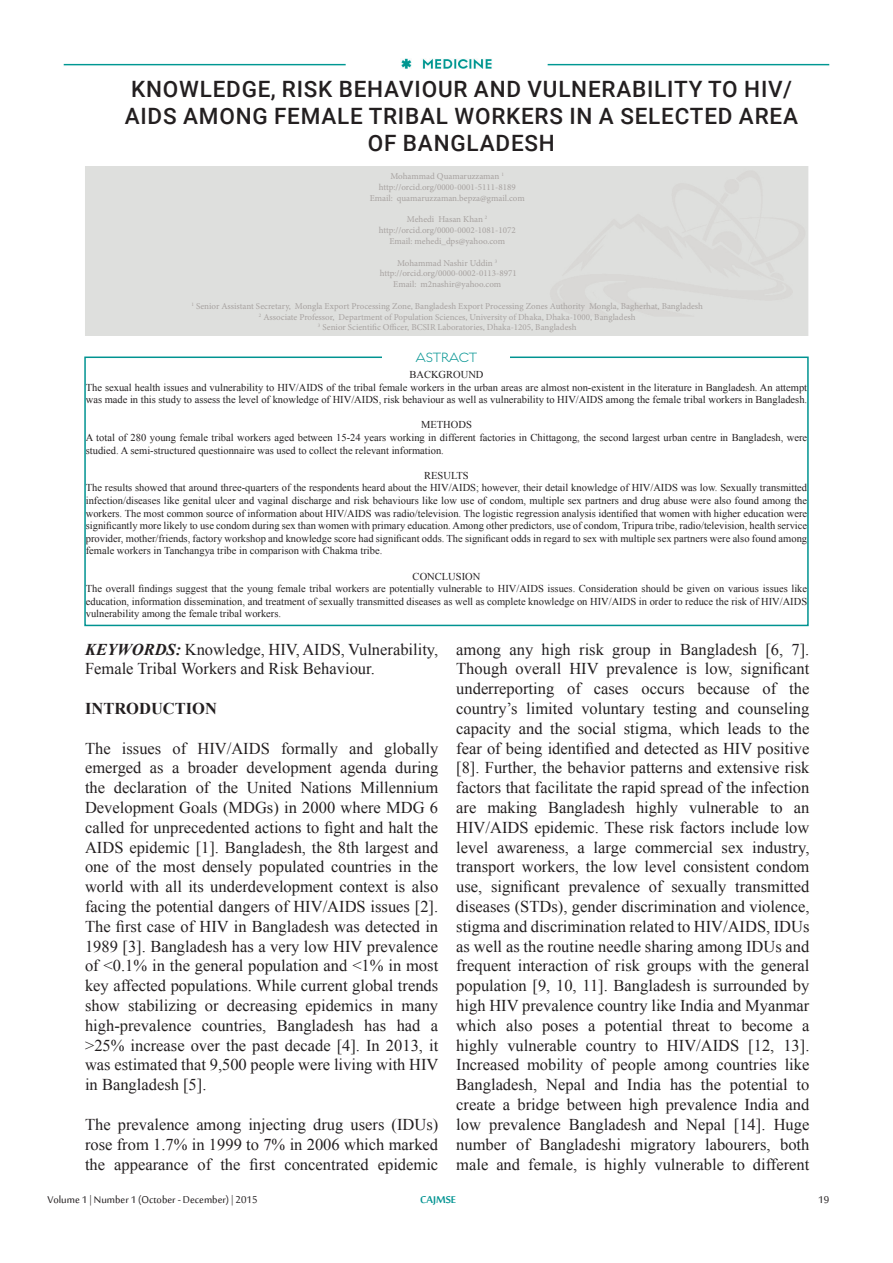
<style>
.page{position:relative;width:893px;height:1263px;background:#fff}
.page>*{position:absolute;margin:0;border:0;box-sizing:border-box;transform-origin:0 0}
.t1{font:500 22.5px/27px "Roboto";letter-spacing:.035em;color:#231f20;text-align:center}
.t2{font:16.5px/19.8px "Times New Roman";color:#231f20;text-align:justify}
.t3{font:700 16.5px "Times New Roman";color:#231f20}
.t4{font:300 15px "Regulator";letter-spacing:-.005em;color:#009391}
.t5{font:13.5px "Sakkal Majalla";color:#231f20}
.t6{font:700 13.5px "Sakkal Majalla";color:#009391}
.t7{font:10.5px/12.6px "Times New Roman";color:#231f20}
.t8{font:9px/10.8px "Minion Pro";color:#a7a2a0;text-align:center}
.s1{font-weight:700;font-style:italic}
</style>
<div class="page">
<img style="left:63px;top:58px;width:767px;height:10px">
<div style="left:84px;top:356px;width:725px;height:270px;border:2px solid #009391"></div>
<div style="left:383px;top:350px;width:127px;height:13px;background:#fff"></div>
<h1 class="t1" style="left:125px;top:75px;width:675px">KNOWLEDGE, RISK BEHAVIOUR AND VULNERABILITY TO HIV/<br>AIDS AMONG FEMALE TRIBAL WORKERS IN A SELECTED AREA<br>OF BANGLADESH</h1>
<p class="t8" style="left:370px;top:171px;width:156px">Mohammad Quamaruzzaman <sup>1 </sup>http://orcid.org/0000-0001-5111-8189<br>Email: quamaruzzaman.bepza@gmail.com</p>
<p class="t8" style="left:379px;top:214px;width:139px">Mehedi Hasan Khan <sup>2 </sup>http://orcid.org/0000-0002-1081-1072<br>Email: mehedi_dps@yahoo.com</p>
<p class="t8" style="left:380px;top:257px;width:139px">Mohammad Nashir Uddin <sup>3 </sup>http://orcid.org/0000-0002-0113-8971<br>Email: m2nashir@yahoo.com</p>
<p class="t8" style="left:191px;top:301px;width:513px"><sup>1</sup> Senior Assistant Secretary, Mongla Export Processing Zone, Bangladesh Export Processing Zones Authority Mongla, Bagherhat, Bangladesh<br><sup>2</sup> Associate Professor, Department of Population Sciences, University of Dhaka, Dhaka-1000, Bangladesh<br><sup>3</sup> Senior Scientific Officer, BCSIR Laboratories, Dhaka-1205, Bangladesh</p>
<p class="t4" style="left:416px;top:347px;width:63px">ASTRACT</p>
<p class="t7" style="left:86px;top:368px;width:723px;text-align:center">BACKGROUND<br>The sexual health issues and vulnerability to HIV/AIDS of the tribal female workers in the urban areas are almost non-existent in the literature in Bangladesh. An attempt was made in this study to assess the level of knowledge of HIV/AIDS, risk behaviour as well as vulnerability to HIV/AIDS among the female tribal workers in Bangladesh.</p>
<p class="t7" style="left:86px;top:418px;width:723px;text-indent:335px">METHODS<br>A total of 280 young female tribal workers aged between 15-24 years working in different factories in Chittagong, the second largest urban centre in Bangladesh, were studied. A semi-structured questionnaire was used to collect the relevant information.</p>
<p class="t7" style="left:86px;top:469px;width:723px;text-indent:338px">RESULTS<br>The results showed that around three-quarters of the respondents heard about the HIV/AIDS; however, their detail knowledge of HIV/AIDS was low. Sexually transmitted infection/diseases like genital ulcer and vaginal discharge and risk behaviours like low use of condom, multiple sex partners and drug abuse were also found among the workers. The most common source of information about HIV/AIDS was radio/television. The logistic regression analysis identified that women with higher education were significantly more likely to use condom during sex than women with primary education. Among other predictors, use of condom, Tripura tribe, radio/television, health service provider, mother/friends, factory workshop and knowledge score had significant odds. The significant odds in regard to sex with multiple sex partners were also found among female workers in Tanchangya tribe in comparison with Chakma tribe.</p>
<p class="t7" style="left:86px;top:569px;width:723px;text-indent:327px">CONCLUSION<br>The overall findings suggest that the young female tribal workers are potentially vulnerable to HIV/AIDS issues. Consideration should be given on various issues like education, information dissemination, and treatment of sexually transmitted diseases as well as complete knowledge on HIV/AIDS in order to reduce the risk of HIV/AIDS vulnerability among the female tribal workers.</p>
<p class="t2" style="left:85px;top:639px;width:355px"><span class="s1">KEYWORDS:</span> Knowledge, HIV, AIDS, Vulnerability,<br>Female Tribal Workers and Risk Behaviour.</p>
<p class="t3" style="left:85px;top:697px;width:134px">INTRODUCTION</p>
<p class="t2" style="left:85px;top:738px;width:355px">The issues of HIV/AIDS formally and globally emerged as a broader development agenda during the declaration of the United Nations Millennium Development Goals (MDGs) in 2000 where MDG 6 called for unprecedented actions to fight and halt the AIDS epidemic [1]. Bangladesh, the 8th largest and one of the most densely populated countries in the world with all its underdevelopment context is also facing the potential dangers of HIV/AIDS issues [2].<br>The first case of HIV in Bangladesh was detected in 1989 [3]. Bangladesh has a very low HIV prevalence of &lt;0.1% in the general population and &lt;1% in most key affected populations. While current global trends show stabilizing or decreasing epidemics in many high-prevalence countries, Bangladesh has had a &gt;25% increase over the past decade [4]. In 2013, it was estimated that 9,500 people were living with HIV in Bangladesh [5].</p>
<p class="t2" style="left:85px;top:1114px;width:355px">The prevalence among injecting drug users (IDUs) rose from 1.7% in 1999 to 7% in 2006 which marked the appearance of the first concentrated epidemic</p>
<p class="t2" style="left:456px;top:639px;width:355px">among any high risk group in Bangladesh [6, 7].<br>Though overall HIV prevalence is low, significant underreporting of cases occurs because of the country’s limited voluntary testing and counseling capacity and the social stigma, which leads to the fear of being identified and detected as HIV positive [8]. Further, the behavior patterns and extensive risk factors that facilitate the rapid spread of the infection are making Bangladesh highly vulnerable to an HIV/AIDS epidemic. These risk factors include low level awareness, a large commercial sex industry, transport workers, the low level consistent condom use, significant prevalence of sexually transmitted diseases (STDs), gender discrimination and violence, stigma and discrimination related to HIV/AIDS, IDUs as well as the routine needle sharing among IDUs and frequent interaction of risk groups with the general population [9, 10, 11]. Bangladesh is surrounded by high HIV prevalence country like India and Myanmar which also poses a potential threat to become a highly vulnerable country to HIV/AIDS [12, 13].<br>Increased mobility of people among countries like Bangladesh, Nepal and India has the potential to create a bridge between high prevalence India and low prevalence Bangladesh and Nepal [14]. Huge number of Bangladeshi migratory labourers, both male and female, is highly vulnerable to different</p>
<p class="t5" style="left:47px;top:1192px;width:212px">Volume 1 | Number 1 (October - December) | 2015</p>
<p class="t6" style="left:420px;top:1192px;width:37px">CAJMSE</p>
<p class="t5" style="left:818px;top:1192px;width:12px">19</p>
</div>
